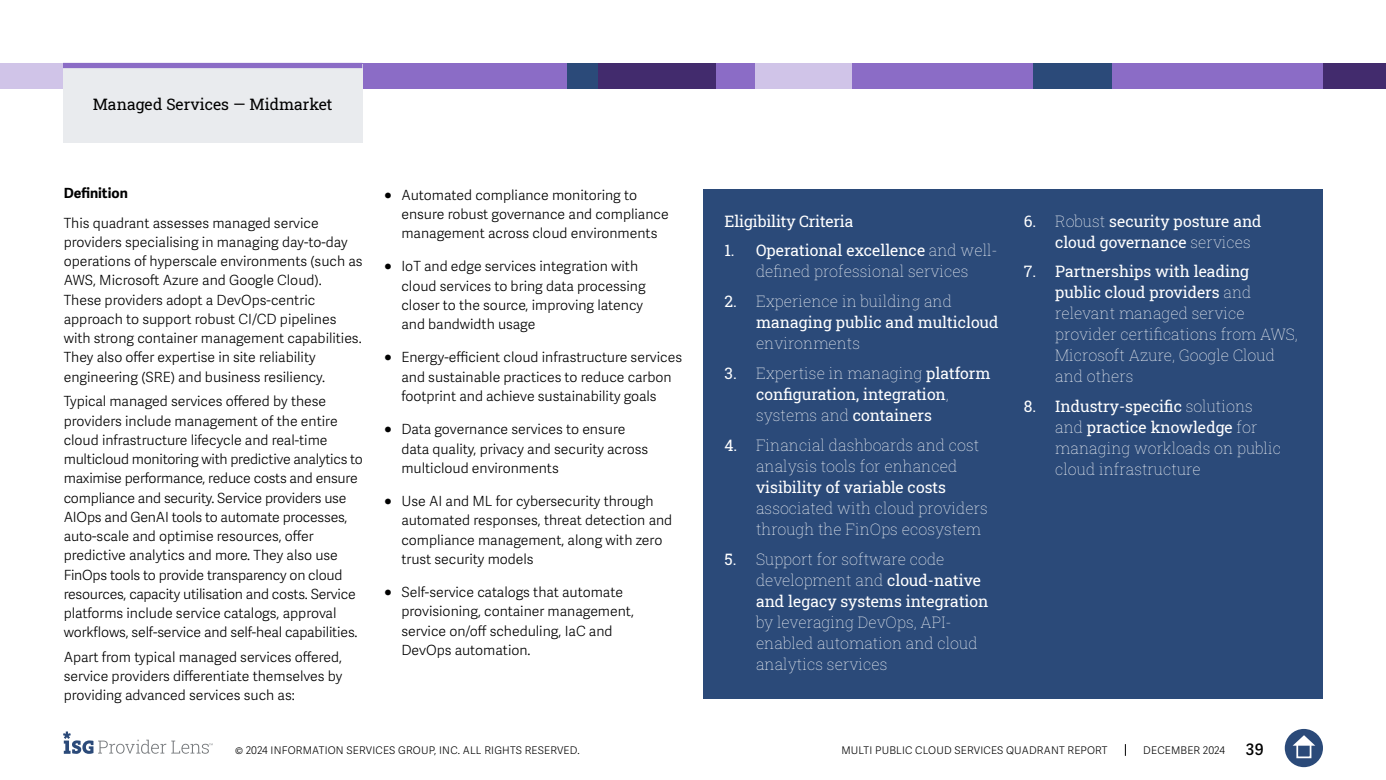
<style>
.page{position:relative;width:1386px;height:780px;background:#fff}
.page>*{position:absolute;margin:0;border:0;box-sizing:border-box;transform-origin:0 0}
.t1{font:15.75px/21px "Roboto Slab ISG P Thin";color:#fff}
.t2{font:15.75px/21px "Roboto Slab ISG P Regular";color:#fff}
.Section_Label_Purple{font:15.75px "Roboto Slab ISG P Regular";color:#000}
.t3{font:600 15.75px "Adelle Sans";color:#000}
.t4{font:300 14px/19.2px "Adelle Sans";color:#000101}
.t5{font:700 14px "Adelle Sans";color:#000}
.t6{font:300 10.5px "Adelle Sans";letter-spacing:.02em;color:#000}
.s1{font-weight:700}
.s2{font-family:"Roboto Slab ISG P Regular"}
.s3{font-family:"Roboto Slab ISG P Thin"}
</style>
<div class="page">
<div style="left:1285px;top:729px;width:38px;height:38px;background:#2b4a79;border-radius:50%"></div>
<svg style="left:1293px;top:735px;width:22px;height:10px"></svg>
<div style="left:1296px;top:743px;width:15px;height:15px;border:2px solid #fff"></div>
<svg style="left:63px;top:731px;width:150px;height:23px"></svg>
<svg style="left:1125px;top:744px;width:1px;height:12px"></svg>
<div style="left:1047px;top:63px;width:276px;height:26px;background:#8b6cc6"></div>
<div style="left:0;top:63px;width:158px;height:26px;background:#d0c4e8"></div>
<div style="left:158px;top:63px;width:409px;height:26px;background:#8b6cc6"></div>
<div style="left:850px;top:63px;width:184px;height:26px;background:#8b6cc6"></div>
<div style="left:1323px;top:63px;width:63px;height:26px;background:#422b6d"></div>
<div style="left:1033px;top:63px;width:79px;height:26px;background:#2b4a79"></div>
<div style="left:754px;top:63px;width:98px;height:26px;background:#d0c4e8"></div>
<div style="left:598px;top:63px;width:157px;height:26px;background:#8b6cc6"></div>
<div style="left:598px;top:63px;width:118px;height:26px;background:#422b6d"></div>
<div style="left:567px;top:63px;width:31px;height:26px;background:#2b4a79"></div>
<div style="left:704px;top:189px;width:619px;height:509px;background:#2b4a79"></div>
<div style="left:63px;top:64px;width:299px;height:78px;background:#e9ebee"></div>
<div style="left:63px;top:63px;width:299px;height:5px;background:#8b6cc6"></div>
<p class="Section_Label_Purple" style="left:93px;top:93px;width:241px">Managed Services — Midmarket</p>
<p class="t5" style="left:64px;top:184px;width:66px">Definition</p>
<p class="t4" style="left:64px;top:213px;width:300px">This quadrant assesses managed service providers specialising in managing day-to-day operations of hyperscale environments (such as AWS, Microsoft Azure and Google Cloud).<br>These providers adopt a DevOps-centric approach to support robust CI/CD pipelines with strong container management capabilities.<br>They also offer expertise in site reliability engineering (SRE) and business resiliency.</p>
<p class="t4" style="left:64px;top:392px;width:301px">Typical managed services offered by these providers include management of the entire cloud infrastructure lifecycle and real-time multicloud monitoring with predictive analytics to maximise performance, reduce costs and ensure compliance and security. Service providers use AIOps and GenAI tools to automate processes, auto-scale and optimise resources, offer predictive analytics and more. They also use FinOps tools to provide transparency on cloud resources, capacity utilisation and costs. Service platforms include service catalogs, approval workflows, self-service and self-heal capabilities.</p>
<p class="t4" style="left:64px;top:647px;width:280px;text-align:justify">Apart from typical managed services offered, service providers differentiate themselves by providing advanced services such as:</p>
<p class="t4" style="left:401px;top:185px;width:269px;text-indent:-18px"><span class="s1">●</span> Automated compliance monitoring to ensure robust governance and compliance management across cloud environments</p>
<p class="t4" style="left:401px;top:257px;width:246px;text-indent:-18px"><span class="s1">●</span> IoT and edge services integration with cloud services to bring data processing closer to the source, improving latency and bandwidth usage</p>
<p class="t4" style="left:384px;top:348px;width:300px;text-align:center"><span class="s1">●</span> Energy-efficient cloud infrastructure services and sustainable practices to reduce carbon footprint and achieve sustainability goals</p>
<p class="t4" style="left:401px;top:420px;width:248px;text-indent:-18px"><span class="s1">●</span> Data governance services to ensure data quality, privacy and security across multicloud environments</p>
<p class="t4" style="left:401px;top:492px;width:272px;text-indent:-18px"><span class="s1">●</span> Use AI and ML for cybersecurity through automated responses, threat detection and compliance management, along with zero trust security models</p>
<p class="t4" style="left:401px;top:583px;width:234px;text-indent:-18px"><span class="s1">●</span> Self-service catalogs that automate provisioning, container management, service on/off scheduling, IaC and DevOps automation.</p>
<p class="t2" style="left:724px;top:210px;width:130px">Eligibility Criteria</p>
<p class="t1" style="left:724px;top:240px;width:275px;text-align:center"><span class="s2">1. Operational excellence</span> and well&shy;defined professional services</p>
<p class="t1" style="left:756px;top:290px;width:244px;text-indent:-32px"><span class="s2">2.</span> Experience in building and <span class="s2">managing public and multicloud </span>environments</p>
<p class="t2" style="left:756px;top:362px;width:236px;text-indent:-32px">3. <span class="s3">Expertise in managing</span> platform configuration, integration<span class="s3">, systems and</span> containers</p>
<p class="t1" style="left:756px;top:434px;width:233px;text-indent:-32px"><span class="s2">4.</span> Financial dashboards and cost analysis tools for enhanced <span class="s2">visibility of variable costs </span>associated with cloud providers through the FinOps ecosystem</p>
<p class="t1" style="left:756px;top:548px;width:234px;text-indent:-32px"><span class="s2">5.</span> Support for software code development and <span class="s2">cloud-native and legacy systems integration </span>by leveraging DevOps, API&shy;enabled automation and cloud analytics services</p>
<p class="t2" style="left:1055px;top:210px;width:208px;text-indent:-32px">6. <span class="s3">Robust</span> security posture and cloud governance <span class="s3">services</span></p>
<p class="t1" style="left:1055px;top:261px;width:244px;text-indent:-32px"><span class="s2">7. Partnerships with leading public cloud providers</span> and relevant managed service provider certifications from AWS,<br>Microsoft Azure, Google Cloud and others</p>
<p class="t1" style="left:1055px;top:395px;width:227px;text-indent:-32px"><span class="s2">8. Industry-specific</span> solutions and <span class="s2">practice knowledge</span> for managing workloads on public cloud infrastructure</p>
<p class="t6" style="left:235px;top:744px;width:346px">© 2024 INFORMATION SERVICES GROUP, INC. ALL RIGHTS RESERVED.</p>
<p class="t6" style="left:841px;top:744px;width:268px">MULTI PUBLIC CLOUD SERVICES QUADRANT REPORT</p>
<p class="t6" style="left:1143px;top:744px;width:83px">DECEMBER 2024</p>
<p class="t3" style="left:1246px;top:740px;width:19px">39</p>
</div>
